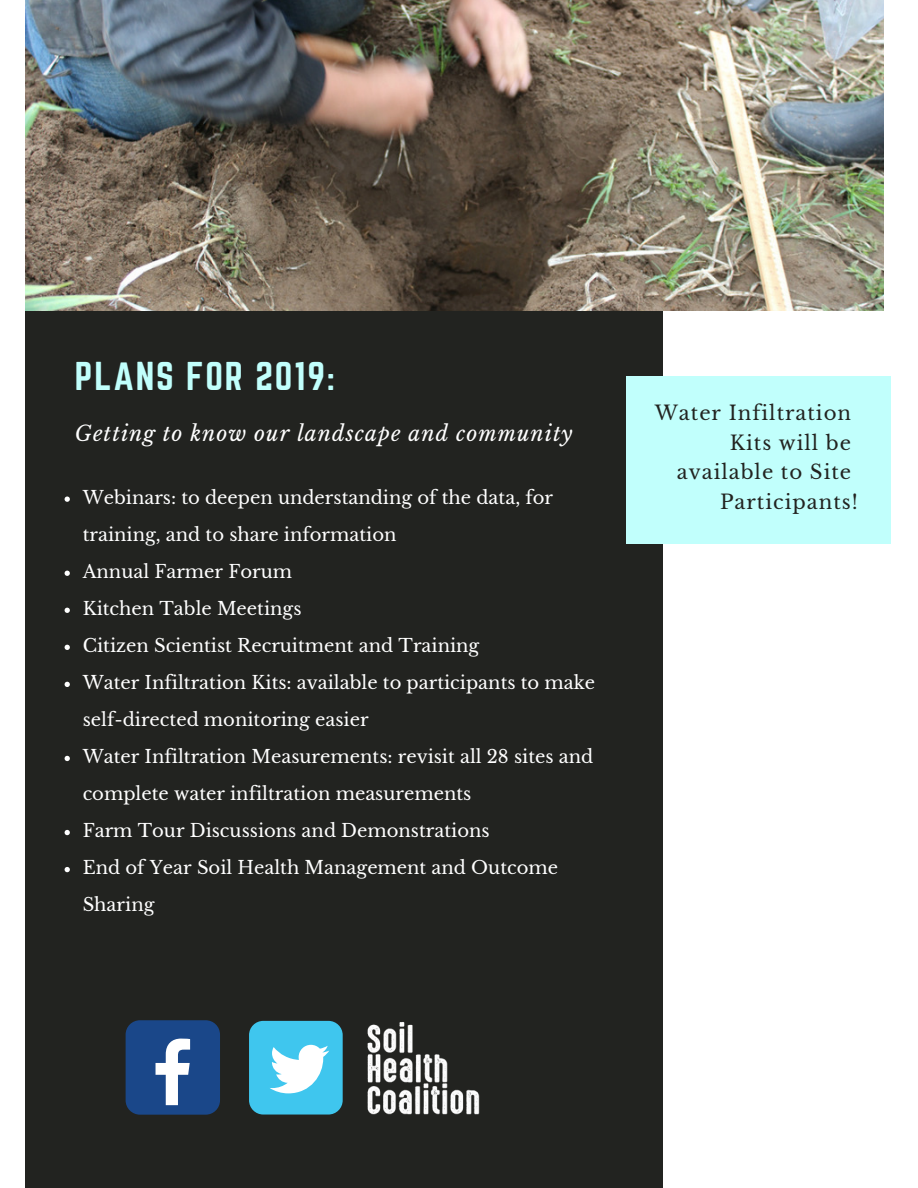
<style>
.page{position:relative;width:918px;height:1188px;background:#fff}
.page>*{position:absolute;margin:0;border:0;box-sizing:border-box;transform-origin:0 0}
.t1{font:35.25px "Norwester";letter-spacing:.05em;color:#c1fffc}
.t2{font:italic 21px "Libre Baskerville";letter-spacing:.05em;color:#fff}
.t3{font:19.8px "Libre Baskerville";letter-spacing:.05em;color:#222320}
.t4{font:18px/37px "Libre Baskerville";color:#fff}
</style>
<div class="page">
<div style="left:25px;top:310px;width:638px;height:878px;background:#222320"></div>
<img style="left:25px;top:0;width:859px;height:311px">
<svg style="left:65px;top:497px;width:5px;height:5px"></svg>
<svg style="left:65px;top:571px;width:5px;height:5px"></svg>
<svg style="left:65px;top:608px;width:5px;height:5px"></svg>
<svg style="left:65px;top:645px;width:5px;height:5px"></svg>
<svg style="left:65px;top:682px;width:5px;height:5px"></svg>
<svg style="left:65px;top:756px;width:5px;height:5px"></svg>
<svg style="left:65px;top:830px;width:5px;height:5px"></svg>
<svg style="left:65px;top:867px;width:5px;height:5px"></svg>
<div style="left:626px;top:376px;width:265px;height:168px;background:#c1fffc"></div>
<div style="left:126px;top:1020px;width:94px;height:95px;background:#1a4789;border-radius:14px"></div>
<svg style="left:156px;top:1039px;width:34px;height:66px"></svg>
<div style="left:249px;top:1021px;width:94px;height:94px;background:#3fc6ee;border-radius:14px"></div>
<svg style="left:270px;top:1045px;width:59px;height:48px"></svg>
<img style="left:367px;top:1022px;width:113px;height:93px">
<h1 class="t1" style="left:75px;top:359px;width:262px">PLANS FOR 2019:</h1>
<p class="t2" style="left:75px;top:420px;width:499px">Getting to know our landscape and community</p>
<p class="t4" style="left:83px;top:479px;width:514px">Webinars: to deepen understanding of the data, for training, and to share information<br>Annual Farmer Forum<br>Kitchen Table Meetings<br>Citizen Scientist Recruitment and Training<br>Water Infiltration Kits: available to participants to make self-directed monitoring easier<br>Water Infiltration Measurements: revisit all 28 sites and complete water infiltration measurements<br>Farm Tour Discussions and Demonstrations<br>End of Year Soil Health Management and Outcome Sharing</p>
<p class="t3" style="left:655px;top:401px;width:198px">Water Infiltration</p>
<p class="t3" style="left:730px;top:431px;width:123px">Kits will be</p>
<p class="t3" style="left:677px;top:460px;width:176px">available to Site</p>
<p class="t3" style="left:720px;top:490px;width:139px">Participants!</p>
</div>
